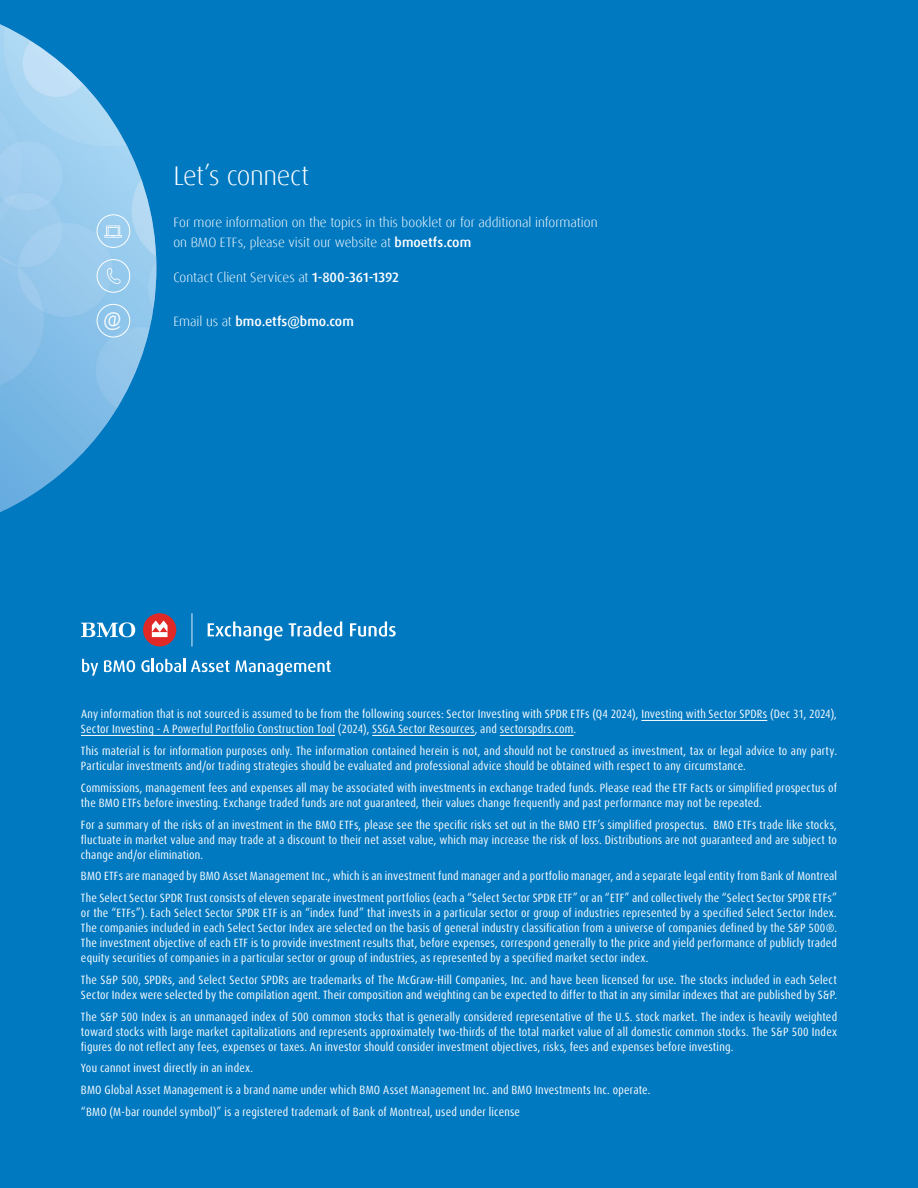
<style>
.page{position:relative;width:918px;height:1188px;background:#0079c1}
.page>*{position:absolute;margin:0;border:0;box-sizing:border-box;transform-origin:0 0}
.t1{font:300 27px "Dax Pro";letter-spacing:-.015em;color:#fff}
.t2{font:19.5px "Dax Pro";color:#fff}
.t3{font:300 13.5px/19.5px "Dax Pro";color:#fff}
.t4{font:500 13.5px "Dax Pro";letter-spacing:.005em;color:#fff}
.Disclaimer{font:condensed 12px/15px "Dax Pro";letter-spacing:.02em;color:#fff}
.s1{font-weight:500}
.s2{font-weight:300}
</style>
<div class="page">
<img style="left:0;top:24px;width:156px;height:488px">
<hr style="left:641px;top:720px;width:126px;height:1px;background:#fff">
<hr style="left:81px;top:735px;width:254px;height:1px;background:#fff">
<hr style="left:372px;top:735px;width:103px;height:1px;background:#fff">
<hr style="left:500px;top:735px;width:74px;height:1px;background:#fff">
<div style="left:143px;top:613px;width:33px;height:33px;background:#e02926;border-radius:50%"></div>
<svg style="left:152px;top:621px;width:16px;height:16px"></svg>
<svg style="left:81px;top:622px;width:54px;height:15px"></svg>
<svg style="left:208px;top:621px;width:75px;height:20px"></svg>
<svg style="left:289px;top:621px;width:53px;height:16px"></svg>
<svg style="left:350px;top:621px;width:46px;height:16px"></svg>
<svg style="left:192px;top:613px;width:1px;height:33px"></svg>
<svg style="left:82px;top:659px;width:16px;height:17px"></svg>
<svg style="left:104px;top:660px;width:31px;height:12px"></svg>
<svg style="left:141px;top:659px;width:44px;height:13px"></svg>
<svg style="left:191px;top:660px;width:38px;height:12px"></svg>
<svg style="left:235px;top:660px;width:96px;height:16px"></svg>
<div style="left:97px;top:259px;width:33px;height:34px;border:1px solid #fff;border-radius:50%"></div>
<svg style="left:107px;top:268px;width:14px;height:16px"></svg>
<div style="left:97px;top:214px;width:33px;height:34px;border:1px solid #fff;border-radius:50%"></div>
<svg style="left:104px;top:226px;width:18px;height:12px"></svg>
<div style="left:97px;top:304px;width:33px;height:33px;border:1px solid #fff;border-radius:50%"></div>
<p class="t1" style="left:173px;top:158px;width:137px">Let’s connect</p>
<p class="t3" style="left:173px;top:213px;width:426px">For more information on the topics in this booklet or for additional information on BMO ETFs, please visit our website at <span class="s1">bmoetfs.com</span></p>
<p class="t3" style="left:173px;top:268px;width:227px">Contact Client Services at <span class="s1">1-800-361-1392</span></p>
<h2 class="t2" style="left:104px;top:307px;width:19px">@</h2>
<p class="t4" style="left:173px;top:313px;width:182px"><span class="s2">Email us at</span> bmo.etfs@bmo.com</p>
<p class="Disclaimer" style="left:81px;top:707px;width:757px">Any information that is not sourced is assumed to be from the following sources: Sector Investing with SPDR ETFs (Q4 2024), Investing with Sector SPDRs (Dec 31, 2024),<br>Sector Investing - A Powerful Portfolio Construction Tool (2024), SSGA Sector Resources, and sectorspdrs.com.</p>
<p class="Disclaimer" style="left:81px;top:744px;width:757px">This material is for information purposes only. The information contained herein is not, and should not be construed as investment, tax or legal advice to any party.<br>Particular investments and/or trading strategies should be evaluated and professional advice should be obtained with respect to any circumstance.</p>
<p class="Disclaimer" style="left:81px;top:780px;width:758px">Commissions, management fees and expenses all may be associated with investments in exchange traded funds. Please read the ETF Facts or simplified prospectus of the BMO ETFs before investing. Exchange traded funds are not guaranteed, their values change frequently and past performance may not be repeated.</p>
<p class="Disclaimer" style="left:81px;top:817px;width:758px;text-align:justify">For a summary of the risks of an investment in the BMO ETFs, please see the specific risks set out in the BMO ETF’s simplified prospectus. BMO ETFs trade like stocks, fluctuate in market value and may trade at a discount to their net asset value, which may increase the risk of loss. Distributions are not guaranteed and are subject to change and/or elimination.</p>
<p class="Disclaimer" style="left:81px;top:869px;width:758px">BMO ETFs are managed by BMO Asset Management Inc., which is an investment fund manager and a portfolio manager, and a separate legal entity from Bank of Montreal</p>
<p class="Disclaimer" style="left:81px;top:891px;width:758px;text-align:justify">The Select Sector SPDR Trust consists of eleven separate investment portfolios (each a “Select Sector SPDR ETF” or an “ETF” and collectively the “Select Sector SPDR ETFs” or the “ETFs”). Each Select Sector SPDR ETF is an “index fund” that invests in a particular sector or group of industries represented by a specified Select Sector Index.<br>The companies included in each Select Sector Index are selected on the basis of general industry classification from a universe of companies defined by the S&amp;P 500®.<br>The investment objective of each ETF is to provide investment results that, before expenses, correspond generally to the price and yield performance of publicly traded equity securities of companies in a particular sector or group of industries, as represented by a specified market sector index.</p>
<p class="Disclaimer" style="left:81px;top:972px;width:758px">The S&amp;P 500, SPDRs, and Select Sector SPDRs are trademarks of The McGraw-Hill Companies, Inc. and have been licensed for use. The stocks included in each Select<br>Sector Index were selected by the compilation agent. Their composition and weighting can be expected to differ to that in any similar indexes that are published by S&amp;P.</p>
<p class="Disclaimer" style="left:81px;top:1009px;width:758px;text-align:justify">The S&amp;P 500 Index is an unmanaged index of 500 common stocks that is generally considered representative of the U.S. stock market. The index is heavily weighted toward stocks with large market capitalizations and represents approximately two-thirds of the total market value of all domestic common stocks. The S&amp;P 500 Index figures do not reflect any fees, expenses or taxes. An investor should consider investment objectives, risks, fees and expenses before investing.</p>
<p class="Disclaimer" style="left:81px;top:1061px;width:174px">You cannot invest directly in an index.</p>
<p class="Disclaimer" style="left:81px;top:1083px;width:571px">BMO Global Asset Management is a brand name under which BMO Asset Management Inc. and BMO Investments Inc. operate.</p>
<p class="Disclaimer" style="left:81px;top:1104px;width:441px">“BMO (M-bar roundel symbol)” is a registered trademark of Bank of Montreal, used under license</p>
</div>
